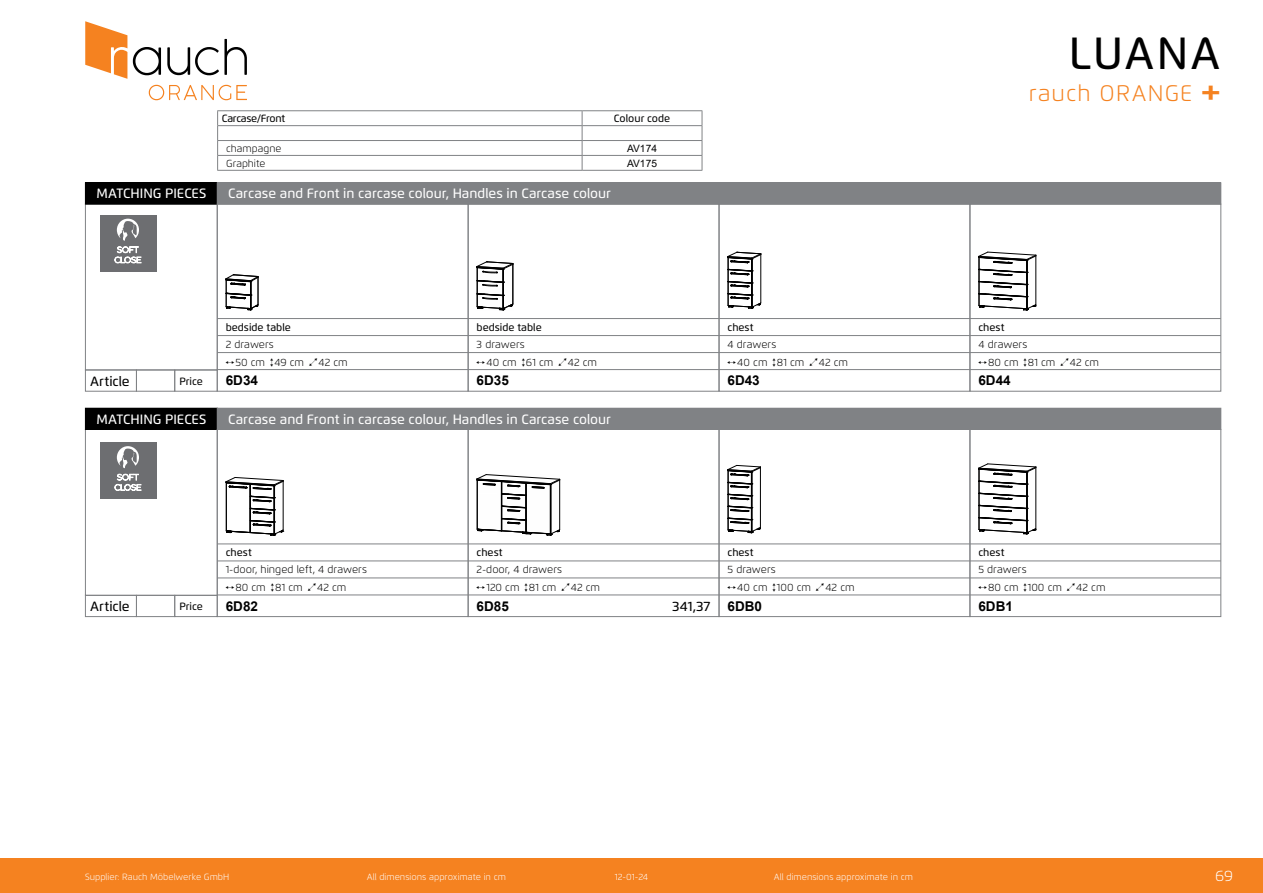
<style>
.page{position:relative;width:1263px;height:893px;background:#fff}
.page>*{position:absolute;margin:0;border:0;box-sizing:border-box;transform-origin:0 0}
.t1{font:500 45px "Flexo";letter-spacing:.05em;color:#000}
.t2{font:300 22.5px "Flexo";letter-spacing:.05em;color:#f58220}
.t3{font:300 15px "Flexo";color:#fff}
.t4{font:500 13.5px "Flexo";color:#fff}
.t5{font:700 13.5px "Arial";color:#000}
.t6{font:500 13.5px "Flexo";letter-spacing:.005em;color:#000}
.t7{font:300 10.5px/18.3px "Flexo";letter-spacing:.005em;color:#000}
.t8{font:500 10.5px "Flexo";color:#000}
.t9{font:500 10.5px "Flexo";letter-spacing:-.03em;color:#000}
.t10{font:300 10.2px "Flexo";color:#000}
.t11{font:10.2px "Arial";color:#000}
.t12{font:300 9px "Flexo";color:#fff}
.s1{font-weight:700;font-size:28.35px}
</style>
<div class="page">
<div style="left:0;top:859px;width:1263px;height:34px;background:#f58220"></div>
<svg style="left:133px;top:47px;width:28px;height:28px"></svg>
<svg style="left:167px;top:39px;width:80px;height:36px"></svg>
<svg style="left:149px;top:85px;width:98px;height:15px"></svg>
<svg style="left:85px;top:21px;width:42px;height:58px"></svg>
<hr style="left:217px;top:140px;width:365px;height:1px;background:#808285">
<hr style="left:582px;top:140px;width:120px;height:1px;background:#808285">
<hr style="left:217px;top:155px;width:365px;height:1px;background:#808285">
<hr style="left:582px;top:155px;width:120px;height:1px;background:#808285">
<hr style="left:217px;top:170px;width:365px;height:1px;background:#808285">
<hr style="left:582px;top:170px;width:120px;height:1px;background:#808285">
<hr style="left:217px;top:110px;width:365px;height:1px;background:#808285">
<svg style="left:217px;top:111px;width:1px;height:59px"></svg>
<hr style="left:582px;top:110px;width:120px;height:1px;background:#808285">
<svg style="left:582px;top:111px;width:1px;height:59px"></svg>
<svg style="left:702px;top:111px;width:1px;height:59px"></svg>
<hr style="left:217px;top:125px;width:365px;height:1px;background:#808285">
<hr style="left:582px;top:125px;width:120px;height:1px;background:#808285">
<div style="left:136px;top:595px;width:39px;height:22px;border:1px solid #808285"></div>
<div style="left:174px;top:595px;width:44px;height:22px;border:1px solid #808285"></div>
<div style="left:85px;top:595px;width:52px;height:22px;border:1px solid #808285"></div>
<div style="left:85px;top:429px;width:133px;height:167px;border:1px solid #808285"></div>
<div style="left:85px;top:408px;width:132px;height:21px;background:#000"></div>
<div style="left:85px;top:408px;width:133px;height:22px;border:1px solid #000"></div>
<div style="left:217px;top:408px;width:1004px;height:21px;background:#808285"></div>
<hr style="left:217px;top:561px;width:251px;height:1px;background:#808285">
<hr style="left:217px;top:578px;width:251px;height:1px;background:#808285">
<hr style="left:217px;top:544px;width:251px;height:1px;background:#808285">
<hr style="left:217px;top:595px;width:251px;height:1px;background:#808285">
<svg style="left:226px;top:477px;width:58px;height:59px"></svg>
<div style="left:217px;top:429px;width:251px;height:188px;border:1px solid #808285"></div>
<svg style="left:100px;top:442px;width:57px;height:57px"></svg>
<div style="left:100px;top:443px;width:56px;height:56px;background:#6d6e71"></div>
<svg style="left:117px;top:446px;width:22px;height:22px"></svg>
<svg style="left:115px;top:474px;width:26px;height:17px"></svg>
<hr style="left:719px;top:561px;width:251px;height:1px;background:#808285">
<hr style="left:719px;top:578px;width:251px;height:1px;background:#808285">
<hr style="left:719px;top:544px;width:251px;height:1px;background:#808285">
<hr style="left:719px;top:595px;width:251px;height:1px;background:#808285">
<svg style="left:727px;top:465px;width:34px;height:69px"></svg>
<div style="left:719px;top:429px;width:251px;height:188px;border:1px solid #808285"></div>
<hr style="left:970px;top:561px;width:251px;height:1px;background:#808285">
<hr style="left:970px;top:578px;width:251px;height:1px;background:#808285">
<hr style="left:970px;top:544px;width:251px;height:1px;background:#808285">
<hr style="left:970px;top:595px;width:251px;height:1px;background:#808285">
<svg style="left:978px;top:464px;width:59px;height:71px"></svg>
<div style="left:969px;top:429px;width:252px;height:188px;border:1px solid #808285"></div>
<div style="left:136px;top:370px;width:39px;height:22px;border:1px solid #808285"></div>
<div style="left:174px;top:370px;width:44px;height:22px;border:1px solid #808285"></div>
<div style="left:85px;top:370px;width:52px;height:22px;border:1px solid #808285"></div>
<div style="left:85px;top:204px;width:133px;height:166px;border:1px solid #808285"></div>
<div style="left:85px;top:183px;width:132px;height:21px;background:#000"></div>
<div style="left:85px;top:182px;width:133px;height:22px;border:1px solid #000"></div>
<div style="left:217px;top:183px;width:1004px;height:21px;background:#808285"></div>
<div style="left:217px;top:182px;width:1004px;height:22px;border:1px solid #808285"></div>
<hr style="left:468px;top:335px;width:251px;height:1px;background:#808285">
<hr style="left:468px;top:352px;width:251px;height:1px;background:#808285">
<hr style="left:468px;top:318px;width:251px;height:1px;background:#808285">
<hr style="left:468px;top:369px;width:251px;height:1px;background:#808285">
<svg style="left:477px;top:262px;width:37px;height:49px"></svg>
<div style="left:468px;top:204px;width:251px;height:188px;border:1px solid #808285"></div>
<hr style="left:719px;top:335px;width:251px;height:1px;background:#808285">
<hr style="left:719px;top:352px;width:251px;height:1px;background:#808285">
<hr style="left:719px;top:318px;width:251px;height:1px;background:#808285">
<hr style="left:719px;top:369px;width:251px;height:1px;background:#808285">
<svg style="left:727px;top:252px;width:35px;height:57px"></svg>
<div style="left:719px;top:204px;width:251px;height:188px;border:1px solid #808285"></div>
<hr style="left:970px;top:335px;width:251px;height:1px;background:#808285">
<hr style="left:970px;top:352px;width:251px;height:1px;background:#808285">
<hr style="left:970px;top:318px;width:251px;height:1px;background:#808285">
<hr style="left:970px;top:369px;width:251px;height:1px;background:#808285">
<svg style="left:978px;top:252px;width:59px;height:59px"></svg>
<div style="left:969px;top:204px;width:252px;height:188px;border:1px solid #808285"></div>
<hr style="left:217px;top:335px;width:251px;height:1px;background:#808285">
<hr style="left:217px;top:352px;width:251px;height:1px;background:#808285">
<hr style="left:217px;top:318px;width:251px;height:1px;background:#808285">
<hr style="left:217px;top:369px;width:251px;height:1px;background:#808285">
<svg style="left:226px;top:274px;width:33px;height:37px"></svg>
<div style="left:217px;top:204px;width:251px;height:188px;border:1px solid #808285"></div>
<div style="left:97px;top:213px;width:62px;height:61px;background:linear-gradient(to bottom,#fff,#fff)"></div>
<div style="left:100px;top:215px;width:56px;height:57px;background:#6d6e71"></div>
<svg style="left:117px;top:219px;width:22px;height:22px"></svg>
<svg style="left:115px;top:247px;width:26px;height:16px"></svg>
<hr style="left:468px;top:561px;width:251px;height:1px;background:#808285">
<hr style="left:468px;top:578px;width:251px;height:1px;background:#808285">
<hr style="left:468px;top:544px;width:251px;height:1px;background:#808285">
<hr style="left:468px;top:595px;width:251px;height:1px;background:#808285">
<svg style="left:477px;top:474px;width:83px;height:62px"></svg>
<div style="left:468px;top:429px;width:251px;height:188px;border:1px solid #808285"></div>
<h1 class="t1" style="left:1069px;top:26px;width:153px">LUANA</h1>
<h2 class="t2" style="left:1029px;top:79px;width:193px">rauch ORANGE <span class="s1">+</span></h2>
<p class="t9" style="left:222px;top:112px;width:65px">Carcase/Front</p>
<p class="t8" style="left:614px;top:112px;width:58px">Colour code</p>
<p class="t10" style="left:226px;top:142px;width:57px">champagne</p>
<p class="t11" style="left:627px;top:141px;width:31px">AV174</p>
<p class="t10" style="left:226px;top:157px;width:41px">Graphite</p>
<p class="t11" style="left:627px;top:156px;width:31px">AV175</p>
<p class="t4" style="left:96px;top:185px;width:111px">MATCHING PIECES</p>
<p class="t4" style="left:228px;top:185px;width:384px">Carcase and Front in carcase colour, Handles in Carcase colour</p>
<p class="t8" style="left:226px;top:321px;width:67px">bedside table</p>
<p class="t7" style="left:235px;top:335px;width:70px;text-indent:-10px">2 drawers<br>50 cm 49 cm</p>
<p class="t7" style="left:318px;top:353px;width:31px">42 cm</p>
<p class="t8" style="left:477px;top:321px;width:67px">bedside table</p>
<p class="t7" style="left:486px;top:335px;width:69px;text-indent:-10px">3 drawers<br>40 cm 61 cm</p>
<p class="t7" style="left:568px;top:353px;width:31px">42 cm</p>
<p class="t8" style="left:727px;top:321px;width:28px">chest</p>
<p class="t7" style="left:737px;top:335px;width:69px;text-indent:-10px">4 drawers<br>40 cm 81 cm</p>
<p class="t7" style="left:819px;top:353px;width:31px">42 cm</p>
<p class="t8" style="left:978px;top:321px;width:28px">chest</p>
<p class="t7" style="left:988px;top:335px;width:69px;text-indent:-10px">4 drawers<br>80 cm 81 cm</p>
<p class="t7" style="left:1070px;top:353px;width:31px">42 cm</p>
<p class="t6" style="left:90px;top:373px;width:41px">Article</p>
<p class="t8" style="left:179px;top:375px;width:25px">Price</p>
<p class="t5" style="left:226px;top:371px;width:34px">6D34</p>
<p class="t5" style="left:477px;top:371px;width:34px">6D35</p>
<p class="t5" style="left:727px;top:371px;width:34px">6D43</p>
<p class="t5" style="left:978px;top:371px;width:34px">6D44</p>
<p class="t4" style="left:96px;top:411px;width:111px">MATCHING PIECES</p>
<p class="t4" style="left:228px;top:411px;width:384px">Carcase and Front in carcase colour, Handles in Carcase colour</p>
<p class="t8" style="left:226px;top:546px;width:28px">chest</p>
<p class="t7" style="left:235px;top:560px;width:133px;text-indent:-10px">1-door, hinged left, 4 drawers<br>80 cm 81 cm</p>
<p class="t7" style="left:317px;top:579px;width:31px">42 cm</p>
<p class="t8" style="left:477px;top:546px;width:28px">chest</p>
<p class="t7" style="left:477px;top:560px;width:87px;text-align:center">2-door, 4 drawers<br>120 cm 81 cm</p>
<p class="t7" style="left:571px;top:579px;width:31px">42 cm</p>
<p class="t8" style="left:727px;top:546px;width:28px">chest</p>
<p class="t7" style="left:737px;top:560px;width:75px;text-indent:-10px">5 drawers<br>40 cm 100 cm</p>
<p class="t7" style="left:825px;top:579px;width:31px">42 cm</p>
<p class="t8" style="left:978px;top:546px;width:28px">chest</p>
<p class="t7" style="left:988px;top:560px;width:75px;text-indent:-10px">5 drawers<br>80 cm 100 cm</p>
<p class="t7" style="left:1076px;top:579px;width:31px">42 cm</p>
<p class="t6" style="left:90px;top:598px;width:41px">Article</p>
<p class="t8" style="left:179px;top:600px;width:25px">Price</p>
<p class="t5" style="left:226px;top:596px;width:34px">6D82</p>
<p class="t5" style="left:477px;top:596px;width:34px">6D85</p>
<p class="t6" style="left:672px;top:598px;width:40px">341,37</p>
<p class="t5" style="left:727px;top:596px;width:36px">6DB0</p>
<p class="t5" style="left:978px;top:596px;width:36px">6DB1</p>
<p class="t12" style="left:85px;top:871px;width:146px">Supplier: Rauch Möbelwerke GmbH</p>
<p class="t12" style="left:367px;top:871px;width:141px">All dimensions approximate in cm</p>
<p class="t12" style="left:774px;top:871px;width:141px">All dimensions approximate in cm</p>
<h3 class="t3" style="left:1215px;top:866px;width:19px">69</h3>
<p class="t12" style="left:615px;top:871px;width:35px">12-01-24</p>
</div>
